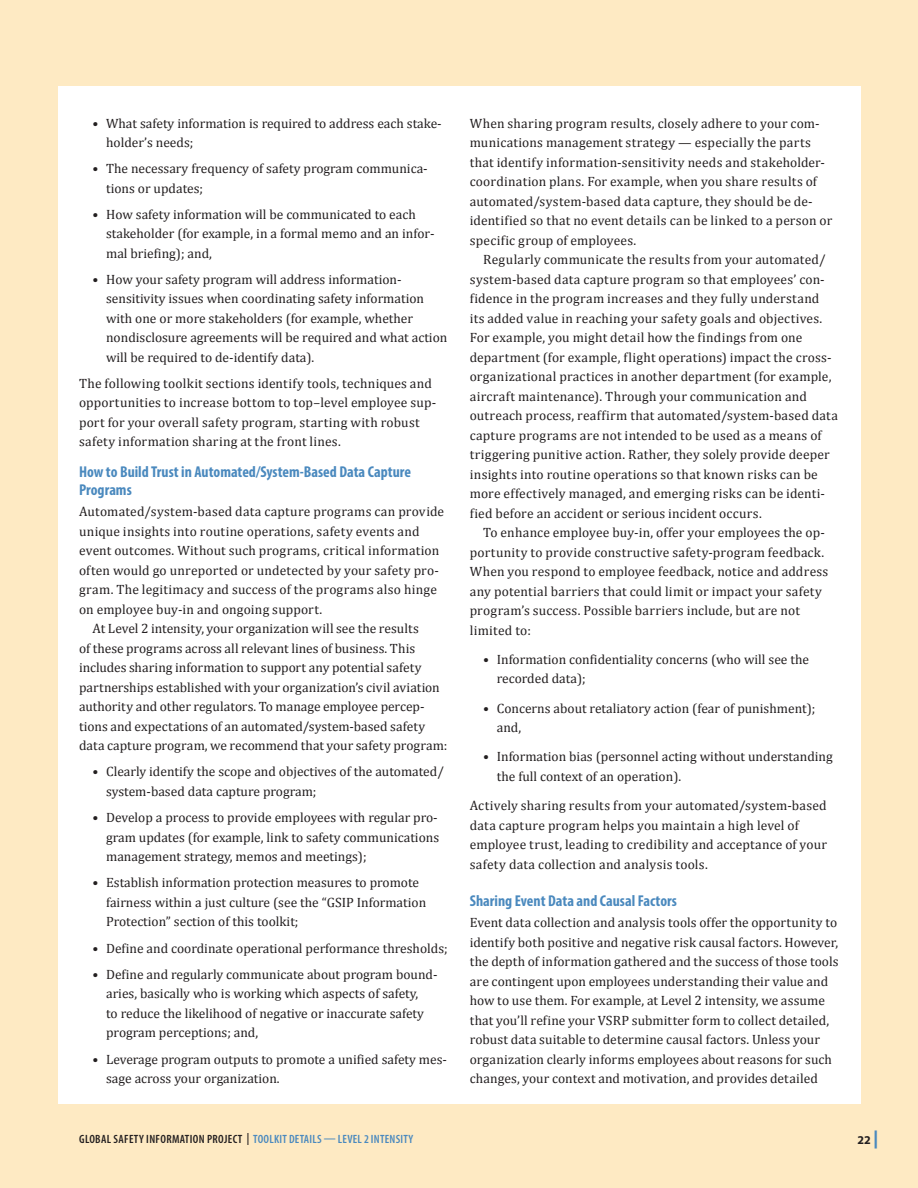
<style>
.page{position:relative;width:918px;height:1188px;background:#feeac3}
.page>*{position:absolute;margin:0;border:0;box-sizing:border-box;transform-origin:0 0}
.Subhead_Level_3{font:700 condensed 15.75px/18px "Myriad Pro";color:#4a89be}
.Body_Text{font:13.5px/19.5px "Cambria";color:#231f20}
.Body_Text_Post_Subhe{font:13.5px/19.5px "Cambria";letter-spacing:.01em;color:#231f20}
.t1{font:600 condensed 12px "Myriad Pro";letter-spacing:.025em;color:#231f20}
.t2{font:700 12px "Myriad Pro";color:#231f20}
.s1{color:#4a89be}
.s2{font-weight:900;font-size:18px;color:#4a89be}
</style>
<div class="page">
<div style="left:58px;top:86px;width:802px;height:1018px;background:#fff"></div>
<p class="Body_Text" style="left:106px;top:113px;width:337px;text-indent:-13px">• What safety information is required to address each stake&shy;holder’s needs;</p>
<p class="Body_Text" style="left:106px;top:159px;width:323px;text-indent:-13px">• The necessary frequency of safety program communica&shy;tions or updates;</p>
<p class="Body_Text" style="left:106px;top:204px;width:330px;text-indent:-13px">• How safety information will be communicated to each stakeholder (for example, in a formal memo and an infor&shy;mal briefing); and,</p>
<p class="Body_Text" style="left:106px;top:269px;width:343px;text-indent:-13px">• How your safety program will address information&shy;sensitivity issues when coordinating safety information with one or more stakeholders (for example, whether nondisclosure agreements will be required and what action will be required to de-identify data).</p>
<p class="Body_Text_Post_Subhe" style="left:79px;top:373px;width:359px">The following toolkit sections identify tools, techniques and opportunities to increase bottom to top–level employee sup&shy;port for your overall safety program, starting with robust safety information sharing at the front lines.</p>
<p class="Subhead_Level_3" style="left:79px;top:462px;width:333px">How to Build Trust in Automated/System-Based Data Capture<br>Programs</p>
<p class="Body_Text_Post_Subhe" style="left:79px;top:502px;width:367px">Automated/system-based data capture programs can provide unique insights into routine operations, safety events and event outcomes. Without such programs, critical information often would go unreported or undetected by your safety pro&shy;gram. The legitimacy and success of the programs also hinge on employee buy-in and ongoing support.</p>
<p class="Body_Text" style="left:79px;top:619px;width:370px;text-indent:14px">At Level 2 intensity, your organization will see the results<br>of these programs across all relevant lines of business. This includes sharing information to support any potential safety partnerships established with your organization’s civil aviation authority and other regulators. To manage employee percep&shy;tions and expectations of an automated/system-based safety data capture program, we recommend that your safety program:</p>
<p class="Body_Text" style="left:106px;top:762px;width:339px;text-indent:-13px">• Clearly identify the scope and objectives of the automated/ system-based data capture program;</p>
<p class="Body_Text" style="left:106px;top:808px;width:335px;text-align:justify;text-indent:-13px">• Develop a process to provide employees with regular pro&shy;gram updates (for example, link to safety communications management strategy, memos and meetings);</p>
<p class="Body_Text" style="left:106px;top:873px;width:322px;text-indent:-13px">• Establish information protection measures to promote fairness within a just culture (see the “GSIP Information<br>Protection” section of this toolkit;</p>
<p class="Body_Text" style="left:93px;top:938px;width:357px">• Define and coordinate operational performance thresholds;</p>
<p class="Body_Text" style="left:106px;top:964px;width:333px;text-indent:-13px">• Define and regularly communicate about program bound&shy;aries, basically who is working which aspects of safety,<br>to reduce the likelihood of negative or inaccurate safety program perceptions; and,</p>
<p class="Body_Text" style="left:106px;top:1049px;width:342px;text-indent:-13px">• Leverage program outputs to promote a unified safety mes&shy;sage across your organization.</p>
<p class="Body_Text_Post_Subhe" style="left:470px;top:113px;width:364px">When sharing program results, closely adhere to your com&shy;munications management strategy — especially the parts that identify information-sensitivity needs and stakeholder&shy;coordination plans. For example, when you share results of automated/system-based data capture, they should be de&shy;identified so that no event details can be linked to a person or specific group of employees.</p>
<p class="Body_Text" style="left:470px;top:250px;width:370px;text-indent:14px">Regularly communicate the results from your automated/ system-based data capture program so that employees’ con&shy;fidence in the program increases and they fully understand<br>its added value in reaching your safety goals and objectives.<br>For example, you might detail how the findings from one department (for example, flight operations) impact the cross&shy;organizational practices in another department (for example, aircraft maintenance). Through your communication and outreach process, reaffirm that automated/system-based data capture programs are not intended to be used as a means of triggering punitive action. Rather, they solely provide deeper insights into routine operations so that known risks can be more effectively managed, and emerging risks can be identi&shy;fied before an accident or serious incident occurs.</p>
<p class="Body_Text" style="left:470px;top:523px;width:360px;text-indent:14px">To enhance employee buy-in, offer your employees the op&shy;portunity to provide constructive safety-program feedback.<br>When you respond to employee feedback, notice and address any potential barriers that could limit or impact your safety program’s success. Possible barriers include, but are not limited to:</p>
<p class="Body_Text" style="left:497px;top:649px;width:314px;text-indent:-14px">• Information confidentiality concerns (who will see the recorded data);</p>
<p class="Body_Text" style="left:497px;top:698px;width:320px;text-indent:-14px">• Concerns about retaliatory action (fear of punishment); and,</p>
<p class="Body_Text" style="left:497px;top:747px;width:337px;text-indent:-14px">• Information bias (personnel acting without understanding the full context of an operation).</p>
<p class="Body_Text_Post_Subhe" style="left:470px;top:796px;width:359px">Actively sharing results from your automated/system-based data capture program helps you maintain a high level of employee trust, leading to credibility and acceptance of your safety data collection and analysis tools.</p>
<p class="Subhead_Level_3" style="left:470px;top:891px;width:209px">Sharing Event Data and Causal Factors</p>
<p class="Body_Text_Post_Subhe" style="left:470px;top:913px;width:370px">Event data collection and analysis tools offer the opportunity to identify both positive and negative risk causal factors. However, the depth of information gathered and the success of those tools are contingent upon employees understanding their value and how to use them. For example, at Level 2 intensity, we assume that you’ll refine your VSRP submitter form to collect detailed, robust data suitable to determine causal factors. Unless your organization clearly informs employees about reasons for such changes, your context and motivation, and provides detailed</p>
<p class="t1" style="left:79px;top:1132px;width:336px">GLOBAL SAFETY INFORMATION PROJECT | <span class="s1">TOOLKIT DETAILS — LEVEL 2 INTENSITY</span></p>
<p class="t2" style="left:858px;top:1132px;width:23px">22<span class="s2">|</span></p>
</div>
